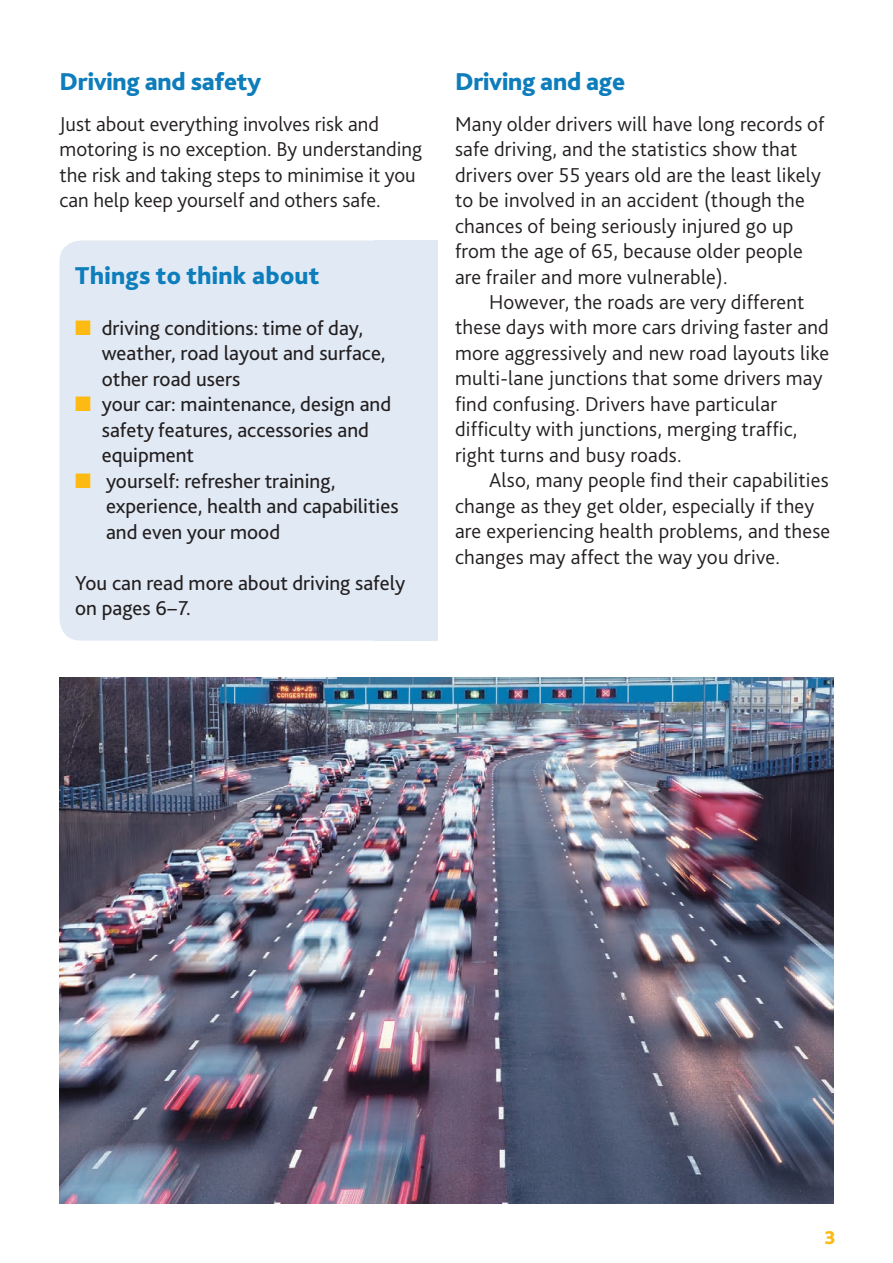
<style>
.page{position:relative;width:893px;height:1263px;background:#fff}
.page>*{position:absolute;margin:0;border:0;box-sizing:border-box;transform-origin:0 0}
.t1{font:800 25.5px "Bliss 2";letter-spacing:-.01em;color:#0d7dbb}
.t2{font:300 21px/25.5px "Bliss 2";letter-spacing:.01em;color:#231f20}
.t3{font:21px/25.5px "Bliss 2";color:#231f20}
.t4{font:800 19.5px "Bliss 2";color:#fcba13}
.s1{color:#fcba13}
</style>
<div class="page">
<div style="left:60px;top:240px;width:378px;height:401px;background:#e1e9f4;border-radius:21px"></div>
<div style="left:374px;top:240px;width:64px;height:400px;background:#e1e9f4"></div>
<img style="left:60px;top:677px;width:773px;height:526px">
<p class="t1" style="left:60px;top:66px;width:203px">Driving and safety</p>
<p class="t2" style="left:60px;top:110px;width:364px">Just about everything involves risk and motoring is no exception. By understanding the risk and taking steps to minimise it you can help keep yourself and others safe.</p>
<p class="t1" style="left:75px;top:259px;width:246px">Things to think about</p>
<p class="t3" style="left:102px;top:314px;width:285px;text-indent:-27px"><span class="s1">■</span> driving conditions: time of day, weather, road layout and surface, other road users</p>
<p class="t3" style="left:102px;top:391px;width:291px;text-indent:-27px"><span class="s1">■</span> your car: maintenance, design and safety features, accessories and equipment</p>
<p class="t3" style="left:106px;top:467px;width:294px;text-indent:-31px"><span class="s1">■</span> yourself: refresher training, experience, health and capabilities and even your mood</p>
<p class="t3" style="left:75px;top:569px;width:331px">You can read more about driving safely on pages 6–7.</p>
<p class="t1" style="left:455px;top:66px;width:172px">Driving and age</p>
<p class="t2" style="left:455px;top:110px;width:371px">Many older drivers will have long records of safe driving, and the statistics show that drivers over 55 years old are the least likely to be involved in an accident (though the chances of being seriously injured go up from the age of 65, because older people are frailer and more vulnerable).</p>
<p class="t2" style="left:455px;top:289px;width:376px;text-indent:34px">However, the roads are very different these days with more cars driving faster and more aggressively and new road layouts like multi-lane junctions that some drivers may find confusing. Drivers have particular difficulty with junctions, merging traffic, right turns and busy roads.</p>
<p class="t2" style="left:455px;top:467px;width:377px;text-indent:34px">Also, many people find their capabilities change as they get older, especially if they are experiencing health problems, and these changes may affect the way you drive.</p>
<p class="t4" style="left:824px;top:1225px;width:13px">3</p>
</div>
